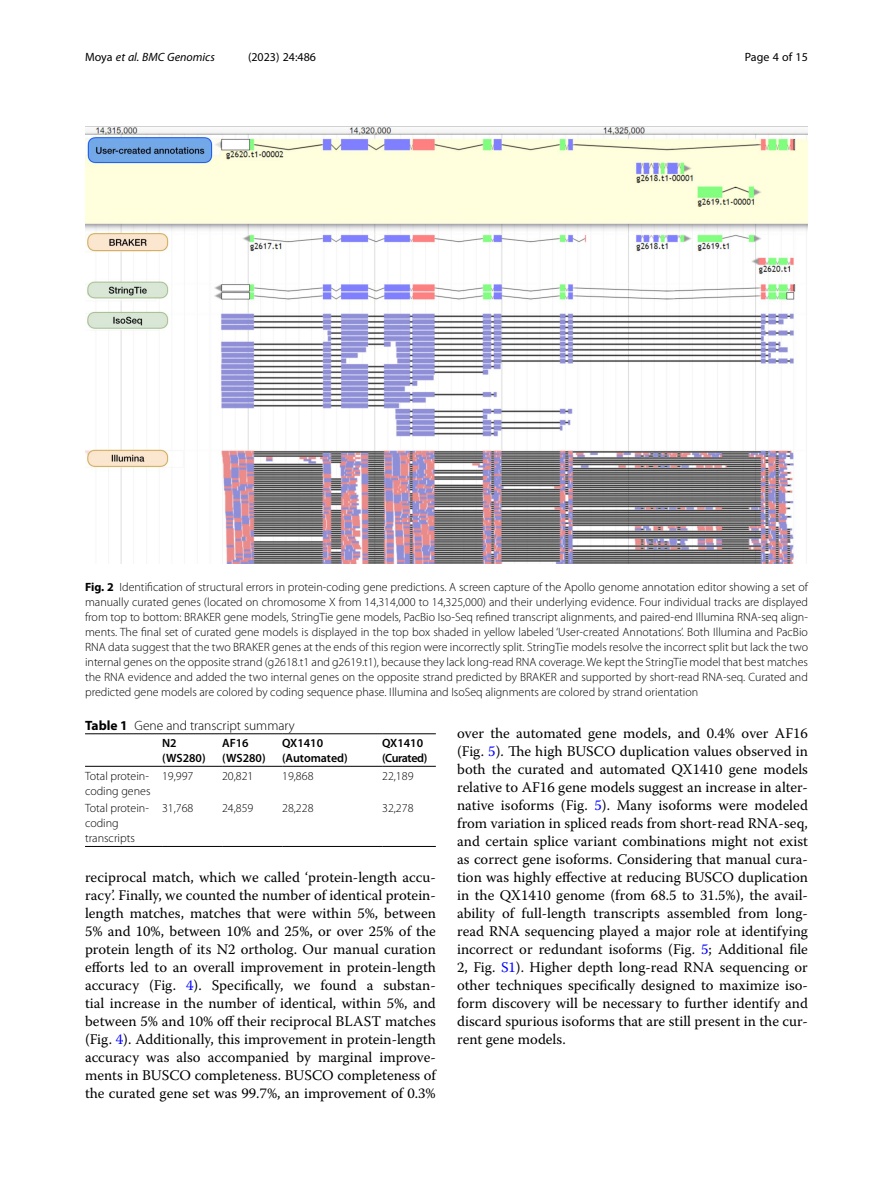
<style>
.page{position:relative;width:893px;height:1191px;background:#fff}
.page>*{position:absolute;margin:0;border:0;box-sizing:border-box;transform-origin:0 0}
.Body_Text{font:14.7px/18px "Warnock Pro";color:#000;text-align:justify}
.Table_Caption{font:300 13.5px "Myriad Pro";color:#000}
.Figure_Caption{font:300 12px/15px "Myriad Pro";color:#000;text-align:justify}
.Table_Body{font:300 12px/15px "Myriad Pro";color:#000}
.Table_Body_Tab1_Deci{font:300 12px "Myriad Pro";color:#000}
.Table_Head{font:600 12px "Myriad Pro";color:#000}
.t1{font:12px "Myriad Pro";color:#000}
.t2{font:italic 12px "Myriad Pro";color:#000}
.Table_Head-2{font:600 12px "Myriad Pro";letter-spacing:-.035em;color:#000}
.s1{font-style:normal}
.s2{font-weight:700}
.s3{color:#00f}
</style>
<div class="page">
<hr style="left:85px;top:766px;width:77px;height:1px;background:#000">
<hr style="left:162px;top:733px;width:60px;height:1px;background:#000">
<hr style="left:162px;top:766px;width:60px;height:1px;background:#000">
<hr style="left:222px;top:733px;width:60px;height:1px;background:#000">
<hr style="left:222px;top:766px;width:60px;height:1px;background:#000">
<hr style="left:282px;top:733px;width:100px;height:1px;background:#000">
<hr style="left:282px;top:766px;width:100px;height:1px;background:#000">
<hr style="left:382px;top:733px;width:54px;height:1px;background:#000">
<hr style="left:382px;top:766px;width:54px;height:1px;background:#000">
<hr style="left:85px;top:846px;width:77px;height:1px;background:#000">
<hr style="left:162px;top:846px;width:60px;height:1px;background:#000">
<hr style="left:222px;top:846px;width:60px;height:1px;background:#000">
<hr style="left:282px;top:846px;width:100px;height:1px;background:#000">
<hr style="left:382px;top:846px;width:54px;height:1px;background:#000">
<hr style="left:85px;top:733px;width:77px;height:1px;background:#000">
<img style="left:85px;top:126px;width:723px;height:437px">
<p class="t2" style="left:85px;top:50px;width:131px"><span class="s1">Moya</span> et al. BMC Genomics</p>
<p class="t1" style="left:248px;top:50px;width:70px">(2023) 24:486</p>
<p class="t1" style="left:745px;top:50px;width:65px">Page 4 of 15</p>
<p class="Figure_Caption" style="left:85px;top:579px;width:724px"><span class="s2">Fig. 2</span> Identification of structural errors in protein-coding gene predictions. A screen capture of the Apollo genome annotation editor showing a set of manually curated genes (located on chromosome X from 14,314,000 to 14,325,000) and their underlying evidence. Four individual tracks are displayed from top to bottom: BRAKER gene models, StringTie gene models, PacBio Iso-Seq refined transcript alignments, and paired-end Illumina RNA-seq align&shy;ments. The final set of curated gene models is displayed in the top box shaded in yellow labeled ‘User-created Annotations’. Both Illumina and PacBio RNA data suggest that the two BRAKER genes at the ends of this region were incorrectly split. StringTie models resolve the incorrect split but lack the two internal genes on the opposite strand (g2618.t1 and g2619.t1), because they lack long-read RNA coverage. We kept the StringTie model that best matches the RNA evidence and added the two internal genes on the opposite strand predicted by BRAKER and supported by short-read RNA-seq. Curated and predicted gene models are colored by coding sequence phase. Illumina and IsoSeq alignments are colored by strand orientation</p>
<p class="Table_Caption" style="left:85px;top:717px;width:211px"><span class="s2">Table 1</span> Gene and transcript summary</p>
<p class="Table_Head" style="left:162px;top:735px;width:16px">N2</p>
<p class="Table_Head" style="left:162px;top:750px;width:45px">(WS280)</p>
<p class="Table_Head" style="left:282px;top:735px;width:42px">QX1410</p>
<p class="Table_Head" style="left:282px;top:750px;width:67px">(Automated)</p>
<p class="Table_Head" style="left:222px;top:735px;width:28px">AF16</p>
<p class="Table_Head" style="left:222px;top:750px;width:45px">(WS280)</p>
<p class="Table_Head" style="left:382px;top:735px;width:42px">QX1410</p>
<p class="Table_Head-2" style="left:382px;top:750px;width:47px">(Curated)</p>
<p class="Table_Body" style="left:85px;top:768px;width:67px">Total protein&shy;coding genes</p>
<p class="Table_Body_Tab1_Deci" style="left:162px;top:769px;width:33px">19,997</p>
<p class="Table_Body_Tab1_Deci" style="left:222px;top:769px;width:33px">20,821</p>
<p class="Table_Body_Tab1_Deci" style="left:282px;top:769px;width:33px">19,868</p>
<p class="Table_Body_Tab1_Deci" style="left:382px;top:769px;width:33px">22,189</p>
<p class="Table_Body" style="left:85px;top:801px;width:65px">Total protein&shy;coding transcripts</p>
<p class="Table_Body_Tab1_Deci" style="left:162px;top:801px;width:33px">31,768</p>
<p class="Table_Body_Tab1_Deci" style="left:222px;top:801px;width:33px">24,859</p>
<p class="Table_Body_Tab1_Deci" style="left:282px;top:801px;width:33px">28,228</p>
<p class="Table_Body_Tab1_Deci" style="left:382px;top:801px;width:33px">32,278</p>
<p class="Body_Text" style="left:85px;top:868px;width:352px">reciprocal match, which we called ‘protein-length accu&shy;racy’. Finally, we counted the number of identical protein&shy;length matches, matches that were within 5%, between 5% and 10%, between 10% and 25%, or over 25% of the protein length of its N2 ortholog. Our manual curation efforts led to an overall improvement in protein-length accuracy (Fig. <span class="s3">4</span>). Specifically, we found a substan&shy;tial increase in the number of identical, within 5%, and between 5% and 10% off their reciprocal BLAST matches (Fig. <span class="s3">4</span>). Additionally, this improvement in protein-length accuracy was also accompanied by marginal improve&shy;ments in BUSCO completeness. BUSCO completeness of the curated gene set was 99.7%, an improvement of 0.3%</p>
<p class="Body_Text" style="left:457px;top:724px;width:352px">over the automated gene models, and 0.4% over AF16 (Fig. <span class="s3">5</span>). The high BUSCO duplication values observed in both the curated and automated QX1410 gene models relative to AF16 gene models suggest an increase in alter&shy;native isoforms (Fig. <span class="s3">5</span>). Many isoforms were modeled from variation in spliced reads from short-read RNA-seq, and certain splice variant combinations might not exist as correct gene isoforms. Considering that manual cura&shy;tion was highly effective at reducing BUSCO duplication in the QX1410 genome (from 68.5 to 31.5%), the avail&shy;ability of full-length transcripts assembled from long&shy;read RNA sequencing played a major role at identifying incorrect or redundant isoforms (Fig. <span class="s3">5</span>; Additional file 2, Fig. <span class="s3">S1</span>). Higher depth long-read RNA sequencing or other techniques specifically designed to maximize iso&shy;form discovery will be necessary to further identify and discard spurious isoforms that are still present in the cur&shy;rent gene models.</p>
</div>
